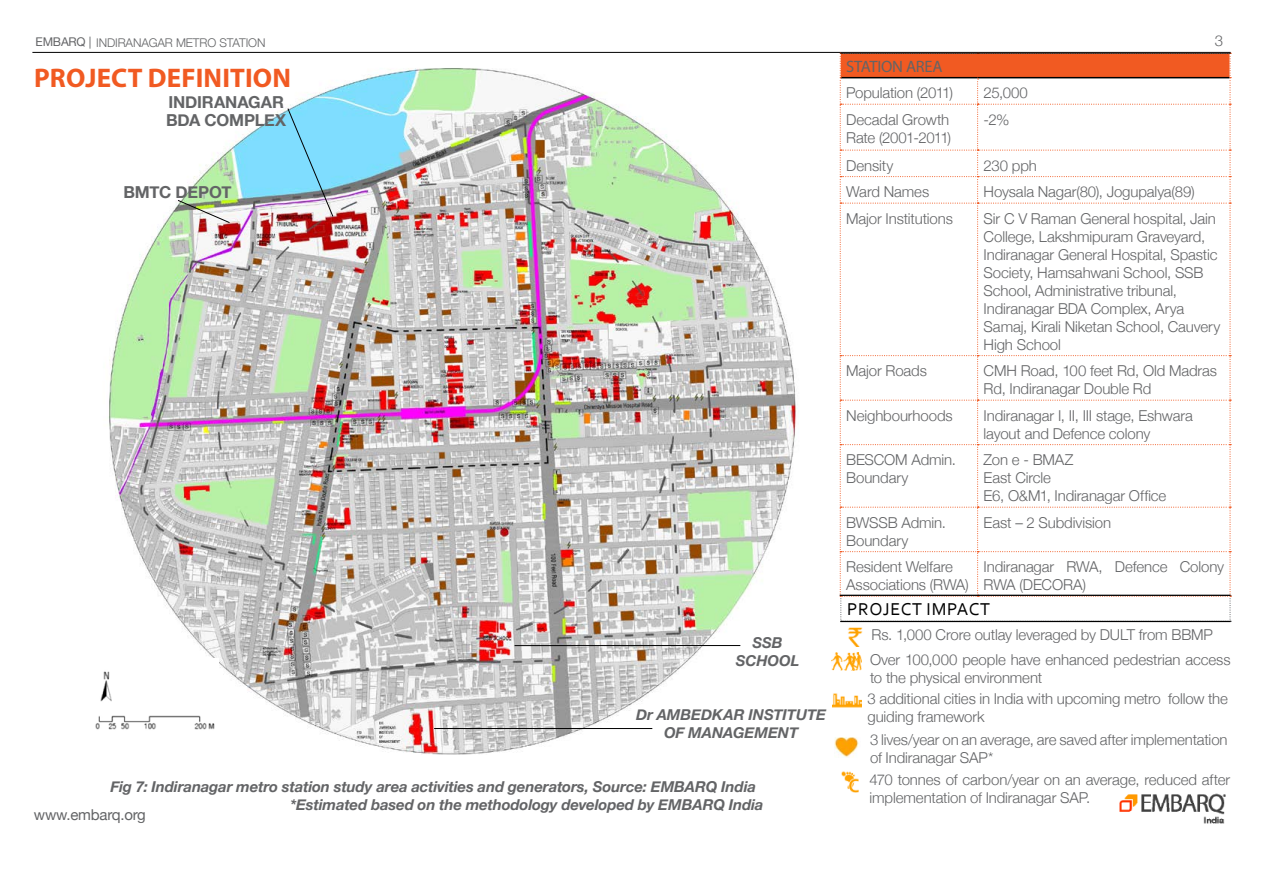
<style>
.page{position:relative;width:1263px;height:893px;background:#fff}
.page>*{position:absolute;margin:0;border:0;box-sizing:border-box;transform-origin:0 0}
.t1{font:700 27px "Myriad Pro";letter-spacing:.005em;color:#f15a22}
.t2{font:18px "Corbel";letter-spacing:.04em;color:#000}
.t3{font:700 condensed 16.5px/18px "Helvetica Neue";letter-spacing:-.01em;color:#636466}
.t4{font:16.5px "Myriad Pro";color:#636466}
.t5{font:300 15px/18px "Helvetica Neue";letter-spacing:-.01em;color:#636466}
.t6{font:italic 700 15px/18px "Helvetica Neue";letter-spacing:-.01em;color:#636466;text-align:center}
.t7{font:15px "Helvetica Neue";letter-spacing:-.015em;color:#636466}
.t8{font:300 12px "Helvetica Neue";letter-spacing:-.01em;color:#636466}
.s1{font-weight:400}
</style>
<div class="page">
<hr style="left:32px;top:52px;width:1198px;height:1px;background:#000">
<img style="left:1119px;top:793px;width:107px;height:31px">
<img style="left:109px;top:68px;width:689px;height:687px">
<svg style="left:288px;top:108px;width:45px;height:109px;background:#8bcee9"></svg>
<svg style="left:178px;top:200px;width:52px;height:23px"></svg>
<hr style="left:514px;top:645px;width:226px;height:1px;background:#000">
<hr style="left:434px;top:728px;width:218px;height:1px;background:#000">
<img style="left:848px;top:627px;width:15px;height:19px">
<img style="left:831px;top:652px;width:31px;height:19px">
<img style="left:834px;top:737px;width:25px;height:20px">
<img style="left:841px;top:771px;width:18px;height:21px">
<img style="left:832px;top:693px;width:29px;height:15px">
<svg style="left:840px;top:53px;width:391px;height:569px"></svg>
<img style="left:95px;top:659px;width:123px;height:86px">
<hr style="left:840px;top:595px;width:390px;height:1px;background:#000">
<hr style="left:840px;top:52px;width:390px;height:2px;background:#000">
<p class="t8" style="left:36px;top:33px;width:231px"><span class="s1">EMBARQ |</span> INDIRANAGAR METRO STATION</p>
<h1 class="t1" style="left:34px;top:60px;width:258px">PROJECT DEFINITION</h1>
<p class="t3" style="left:166px;top:92px;width:122px">INDIRANAGAR<br>BDA COMPLEX</p>
<p class="t3" style="left:123px;top:182px;width:110px">BMTC DEPOT</p>
<p class="t6" style="left:736px;top:633px;width:65px">SSB<br>SCHOOL</p>
<p class="t6" style="left:636px;top:705px;width:192px">Dr AMBEDKAR INSTITUTE<br>OF MANAGEMENT</p>
<p class="t6" style="left:111px;top:777px;width:647px">Fig 7: Indiranagar metro station study area activities and generators, Source: EMBARQ India</p>
<p class="t7" style="left:34px;top:801px;width:113px">www.embarq.org</p>
<p class="t6" style="left:290px;top:795px;width:475px">*Estimated based on the methodology developed by EMBARQ India</p>
<p class="t5" style="left:1215px;top:31px;width:10px">3</p>
<p class="t4" style="left:846px;top:56px;width:9px">STAT</p>
<p class="t4" style="left:877px;top:56px;width:39px">ION AREA</p>
<p class="t5" style="left:846px;top:83px;width:108px">Population (2011)</p>
<p class="t5" style="left:984px;top:83px;width:46px">25,000</p>
<p class="t5" style="left:846px;top:109px;width:106px">Decadal Growth<br>Rate (2001-2011)</p>
<p class="t5" style="left:984px;top:109px;width:28px">-2%</p>
<p class="t5" style="left:846px;top:155px;width:49px">Density</p>
<p class="t5" style="left:984px;top:155px;width:55px">230 pph</p>
<p class="t5" style="left:846px;top:182px;width:85px">Ward Names</p>
<p class="t5" style="left:984px;top:182px;width:212px">Hoysala Nagar(80), Jogupalya(89)</p>
<p class="t5" style="left:846px;top:208px;width:108px">Major Institutions</p>
<p class="t5" style="left:984px;top:208px;width:238px">Sir C V Raman General hospital, Jain<br>College, Lakshmipuram Graveyard,<br>Indiranagar General Hospital, Spastic<br>Society, Hamsahwani School, SSB<br>School, Administrative tribunal,<br>Indiranagar BDA Complex, Arya<br>Samaj, Kirali Niketan School, Cauvery<br>High School</p>
<p class="t5" style="left:846px;top:361px;width:82px">Major Roads</p>
<p class="t5" style="left:984px;top:361px;width:235px">CMH Road, 100 feet Rd, Old Madras<br>Rd, Indiranagar Double Rd</p>
<p class="t5" style="left:846px;top:405px;width:108px">Neighbourhoods</p>
<p class="t5" style="left:984px;top:405px;width:211px">Indiranagar I, II, III stage, Eshwara layout and Defence colony</p>
<p class="t5" style="left:846px;top:450px;width:111px">BESCOM Admin.<br>Boundary</p>
<p class="t5" style="left:984px;top:450px;width:184px">Zon e - BMAZ<br>East Circle<br>E6, O&amp;M1, Indiranagar Office</p>
<p class="t5" style="left:846px;top:512px;width:101px">BWSSB Admin.<br>Boundary</p>
<p class="t5" style="left:984px;top:512px;width:129px">East – 2 Subdivision</p>
<p class="t5" style="left:846px;top:557px;width:124px">Resident Welfare<br>Associations (RWA)</p>
<p class="t5" style="left:984px;top:557px;width:242px">Indiranagar RWA, Defence Colony<br>RWA (DECORA)</p>
<p class="t2" style="left:847px;top:598px;width:144px">PROJECT IMPACT</p>
<p class="t5" style="left:870px;top:621px;width:362px;line-height:24.6px">Rs. 1,000 Crore outlay leveraged by DULT from BBMP<br>Over 100,000 people have enhanced pedestrian access</p>
<p class="t5" style="left:867px;top:665px;width:362px;line-height:21.9px">to the physical environment<br>3 additional cities in India with upcoming metro follow the</p>
<p class="t5" style="left:867px;top:705px;width:362px;line-height:22.8px">guiding framework<br>3 lives/year on an average, are saved after implementation</p>
<p class="t5" style="left:870px;top:746px;width:362px;line-height:21.9px">of Indiranagar SAP*<br>470 tonnes of carbon/year on an average, reduced after</p>
<p class="t5" style="left:870px;top:788px;width:222px">implementation of Indiranagar SAP.</p>
</div>
